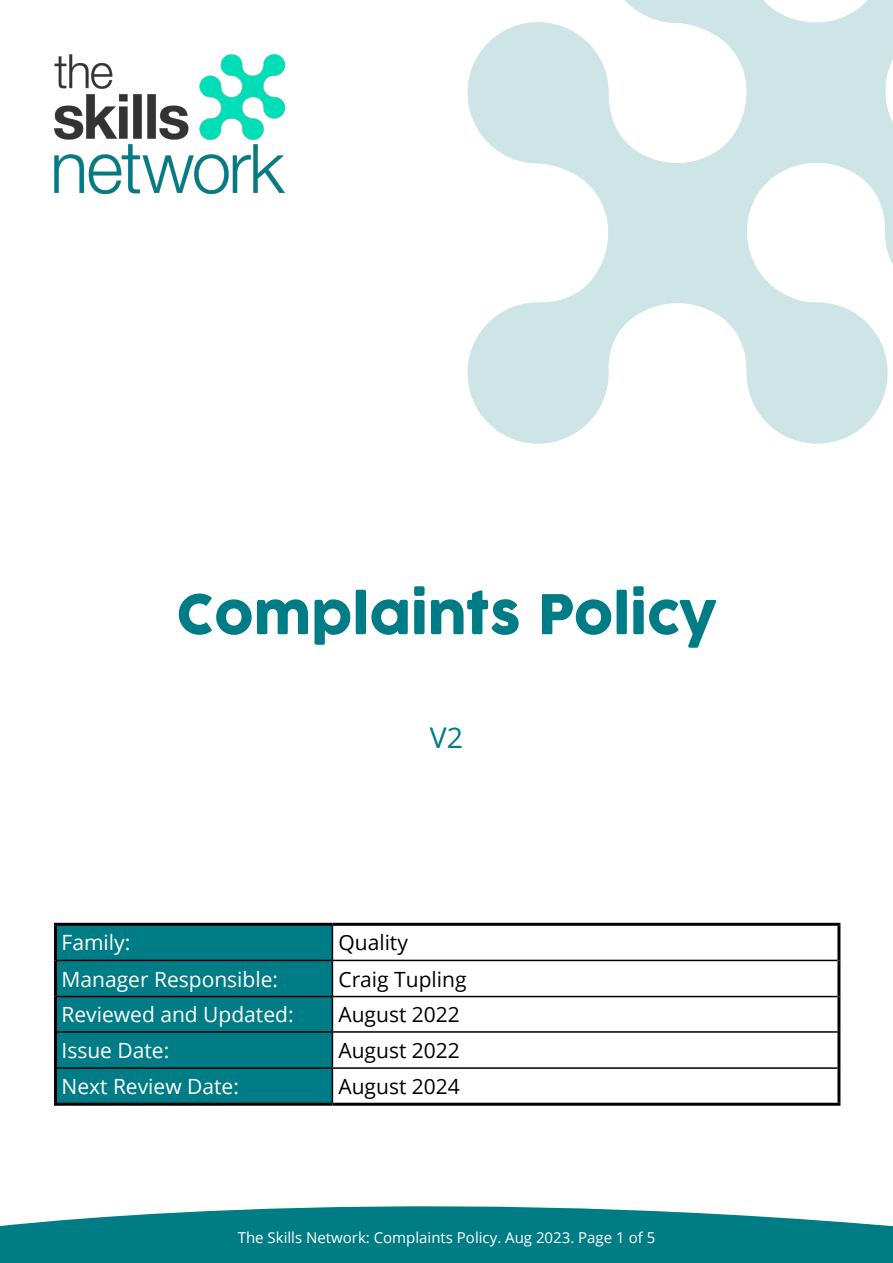
<style>
.page{position:relative;width:893px;height:1263px;background:#fff}
.page>*{position:absolute;margin:0;border:0;box-sizing:border-box;transform-origin:0 0}
.t1{font:54px "Cocogoose";color:#007c86}
.t2{font:28.5px "Open Sans";color:#007c86}
.t3{font:21px "Open Sans";color:#fff}
.t4{font:21px "Open Sans";color:#000}
.t5{font:15px "Open Sans";color:#fff}
</style>
<div class="page">
<svg style="left:0;top:1206px;width:893px;height:57px;background:#1e8b93"></svg>
<div style="left:57px;top:926px;width:275px;height:177px;background:#007c86"></div>
<hr style="left:57px;top:960px;width:275px;height:1px;background:#000">
<hr style="left:332px;top:960px;width:505px;height:1px;background:#000">
<hr style="left:332px;top:961px;width:1px;height:35px;background:#000">
<hr style="left:332px;top:996px;width:505px;height:1px;background:#000">
<hr style="left:332px;top:1031px;width:505px;height:2px;background:#000">
<hr style="left:332px;top:1033px;width:1px;height:34px;background:#000">
<hr style="left:57px;top:1067px;width:275px;height:2px;background:#000">
<hr style="left:332px;top:1067px;width:505px;height:2px;background:#000">
<hr style="left:332px;top:1069px;width:1px;height:34px;background:#000">
<hr style="left:332px;top:926px;width:1px;height:34px;background:#000">
<hr style="left:57px;top:996px;width:275px;height:1px;background:#000">
<hr style="left:332px;top:997px;width:1px;height:34px;background:#000">
<hr style="left:57px;top:1031px;width:275px;height:2px;background:#000">
<hr style="left:54px;top:923px;width:278px;height:3px;background:#000">
<hr style="left:54px;top:926px;width:3px;height:34px;background:#000">
<hr style="left:332px;top:923px;width:508px;height:3px;background:#000">
<hr style="left:837px;top:926px;width:3px;height:34px;background:#000">
<hr style="left:54px;top:960px;width:3px;height:36px;background:#000">
<hr style="left:837px;top:960px;width:3px;height:36px;background:#000">
<hr style="left:54px;top:996px;width:3px;height:36px;background:#000">
<hr style="left:837px;top:996px;width:3px;height:36px;background:#000">
<hr style="left:54px;top:1032px;width:3px;height:36px;background:#000">
<hr style="left:837px;top:1032px;width:3px;height:36px;background:#000">
<hr style="left:54px;top:1068px;width:3px;height:35px;background:#000">
<hr style="left:837px;top:1068px;width:3px;height:35px;background:#000">
<hr style="left:54px;top:1103px;width:278px;height:3px;background:#000">
<hr style="left:332px;top:1103px;width:508px;height:3px;background:#000">
<img style="left:54px;top:54px;width:230px;height:140px">
<img style="left:467px;top:0;width:426px;height:443px">
<h1 class="t1" style="left:176px;top:577px;width:542px">Complaints Policy</h1>
<h2 class="t2" style="left:430px;top:718px;width:35px">V2</h2>
<p class="t3" style="left:62px;top:928px;width:70px">Family:</p>
<p class="t4" style="left:338px;top:928px;width:71px">Quality</p>
<p class="t3" style="left:62px;top:964px;width:218px">Manager Responsible:</p>
<p class="t4" style="left:338px;top:964px;width:130px">Craig Tupling</p>
<p class="t3" style="left:62px;top:1000px;width:234px">Reviewed and Updated:</p>
<p class="t4" style="left:338px;top:1000px;width:123px">August 2022</p>
<p class="t3" style="left:62px;top:1036px;width:109px">Issue Date:</p>
<p class="t4" style="left:338px;top:1036px;width:123px">August 2022</p>
<p class="t3" style="left:62px;top:1072px;width:179px">Next Review Date:</p>
<p class="t4" style="left:338px;top:1072px;width:123px">August 2024</p>
<p class="t5" style="left:238px;top:1227px;width:419px">The Skills Network: Complaints Policy. Aug 2023. Page 1 of 5</p>
</div>
